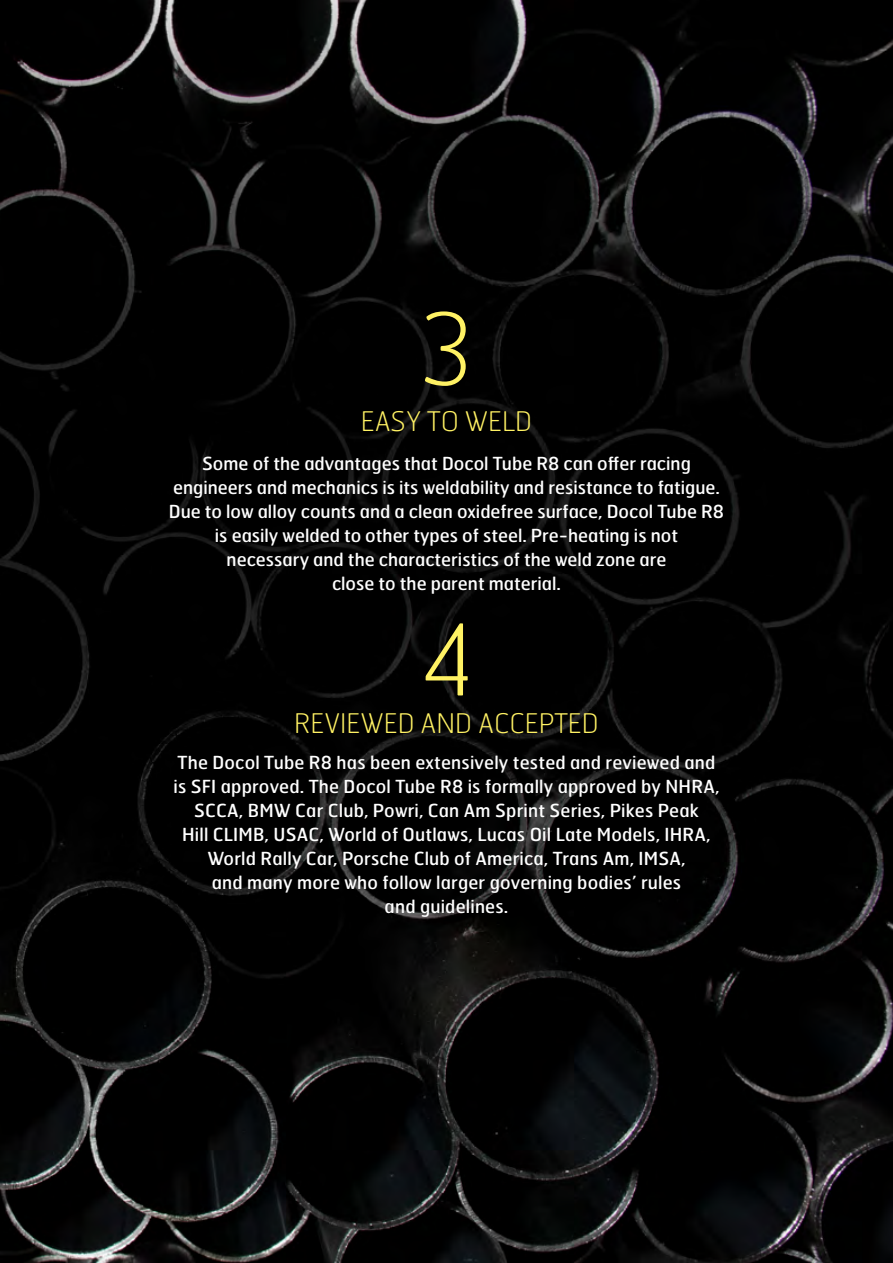
<style>
.page{position:relative;width:893px;height:1263px;background:#fff}
.page>*{position:absolute;margin:0;border:0;box-sizing:border-box;transform-origin:0 0}
.t1{font:100 98.4px "Hermes FB";color:#fff264}
.t2{font:100 27px "Hermes FB";color:#fff264}
.t3{font:18px/24px "Hermes FB";letter-spacing:.01em;color:#fff;text-align:center}
</style>
<div class="page">
<img style="left:0;top:0;width:893px;height:1263px">
<h1 class="t1" style="left:421px;top:287px;width:53px">3</h1>
<h2 class="t2" style="left:361px;top:404px;width:173px">EASY TO WELD</h2>
<p class="t3" style="left:169px;top:450px;width:557px">Some of the advantages that Docol Tube R8 can offer racing engineers and mechanics is its weldability and resistance to fatigue.<br>Due to low alloy counts and a clean oxidefree surface, Docol Tube R8 is easily welded to other types of steel. Pre-heating is not<br>necessary and the characteristics of the weld zone are<br>close to the parent material.</p>
<h1 class="t1" style="left:421px;top:598px;width:58px">4</h1>
<h2 class="t2" style="left:294px;top:707px;width:306px">REVIEWED AND ACCEPTED</h2>
<p class="t3" style="left:173px;top:750px;width:548px">The Docol Tube R8 has been extensively tested and reviewed and is SFI approved. The Docol Tube R8 is formally approved by NHRA, SCCA, BMW Car Club, Powri, Can Am Sprint Series, Pikes Peak<br>Hill CLIMB, USAC, World of Outlaws, Lucas Oil Late Models, IHRA, World Rally Car, Porsche Club of America, Trans Am, IMSA,<br>and many more who follow larger governing bodies’ rules<br>and guidelines.</p>
</div>
